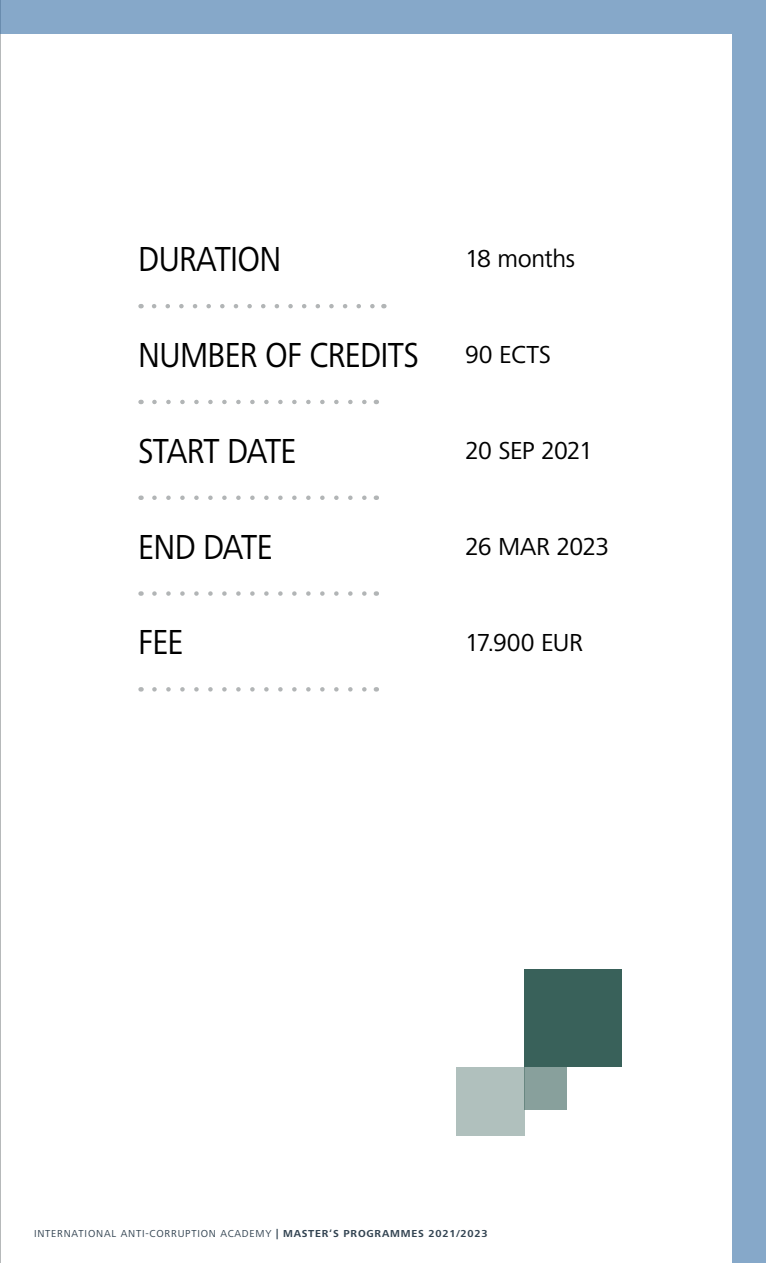
<style>
.page{position:relative;width:766px;height:1263px;background:#fff}
.page>*{position:absolute;margin:0;border:0;box-sizing:border-box;transform-origin:0 0}
.t1{font:36px "Frutiger Next Pro";letter-spacing:-.02em;color:#000;scale:.9 1}
.t2{font:25.5px "Frutiger Next Pro";letter-spacing:-.025em;color:#000}
.t3{font:10.5px "Frutiger Next Pro";letter-spacing:.075em;color:#334452}
.s1{font-weight:700}
</style>
<div class="page">
<hr style="left:0;top:0;width:1px;height:1263px;background:#9fa3a4">
<svg style="left:154px;top:304px;width:221px;height:4px"></svg>
<svg style="left:154px;top:400px;width:213px;height:4px"></svg>
<svg style="left:154px;top:495px;width:213px;height:5px"></svg>
<svg style="left:154px;top:591px;width:213px;height:5px"></svg>
<svg style="left:154px;top:687px;width:213px;height:5px"></svg>
<div style="left:524px;top:969px;width:98px;height:98px;background:#39615a"></div>
<div style="left:524px;top:1067px;width:43px;height:43px;background:#88a09c"></div>
<div style="left:456px;top:1067px;width:68px;height:68px;background:#b0c0bd"></div>
<div style="left:0;top:0;width:765px;height:34px;background:#86a8c9"></div>
<div style="left:731px;top:0;width:34px;height:1263px;background:#86a8c9"></div>
<h1 class="t1" style="left:138px;top:239px;width:160px">DURATION</h1>
<h2 class="t2" style="left:465px;top:244px;width:112px">18 months</h2>
<h1 class="t1" style="left:138px;top:334px;width:313px">NUMBER OF CREDITS</h1>
<h2 class="t2" style="left:465px;top:340px;width:87px">90 ECTS</h2>
<h1 class="t1" style="left:138px;top:430px;width:177px">START DATE</h1>
<h2 class="t2" style="left:465px;top:436px;width:129px">20 SEP 2021</h2>
<h1 class="t1" style="left:138px;top:526px;width:151px">END DATE</h1>
<h2 class="t2" style="left:465px;top:532px;width:146px">26 MAR 2023</h2>
<h1 class="t1" style="left:138px;top:622px;width:51px">FEE</h1>
<h2 class="t2" style="left:465px;top:627px;width:119px">17.900 EUR</h2>
<p class="t3" style="left:34px;top:1227px;width:455px">INTERNATIONAL ANTI-CORRUPTION ACADEMY <span class="s1">| MASTER‘S PROGRAMMES 2021/2023</span></p>
</div>
